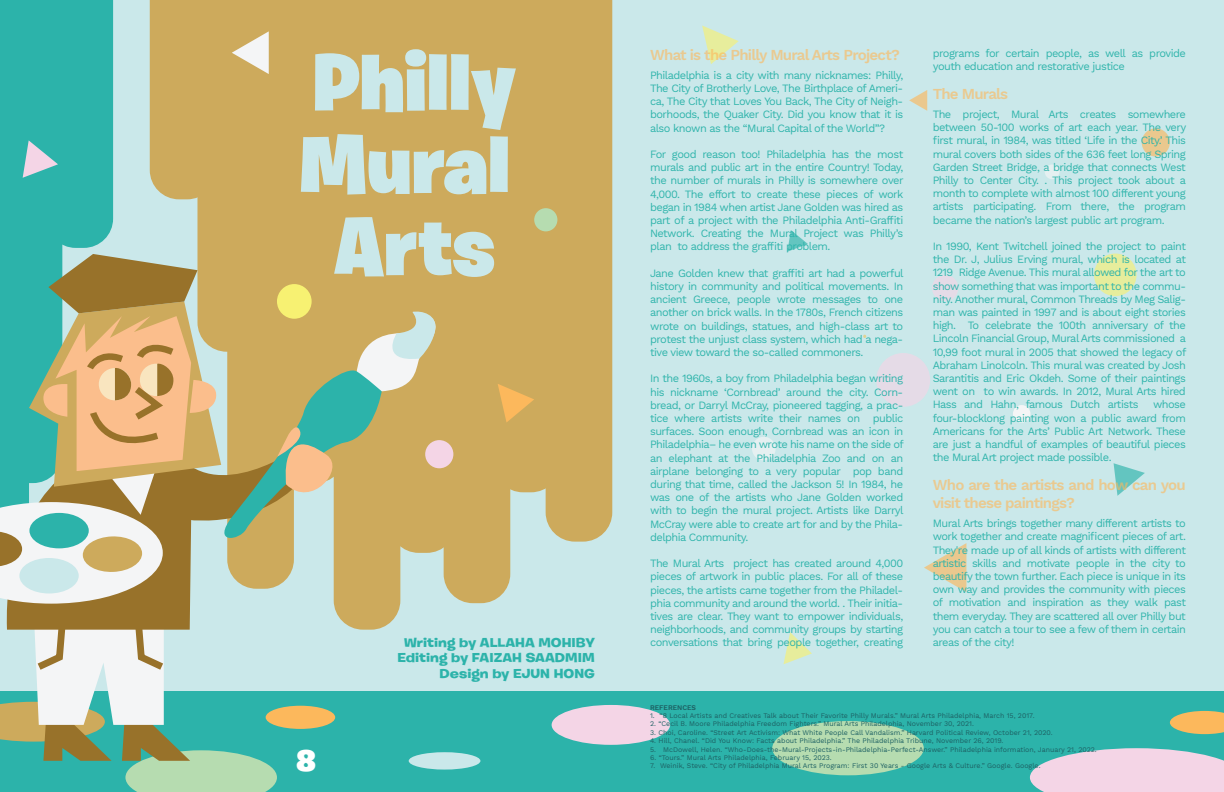
<style>
.page{position:relative;width:1224px;height:792px;background:#fff}
.page>*{position:absolute;margin:0;border:0;box-sizing:border-box;transform-origin:0 0}
.t1{font:900 82.5px/82.1px "Burbank Big";color:#cae8ea;text-align:center}
.t2{font:900 30px "Burbank Big";color:#fff}
.t3{font:600 15px/18px "Work Sans";letter-spacing:-.05em;color:rgb(252 184 92/.65)}
.t4{font:700 12.9px/15.5px "Burbank Big Wide";color:#2cb3aa;text-align:right}
.t5{font:11px/13.2px "Work Sans";letter-spacing:-.05em;color:#2cb3aa;text-align:justify}
.t6{font:7px "Work Sans";color:#1d6063}
.t7{font:600 7px "Work Sans";color:#1d6063}
</style>
<div class="page">
<div style="left:612px;top:0;width:612px;height:791px;background:#cae8ea"></div>
<div style="left:0;top:0;width:612px;height:791px;background:#cae8ea"></div>
<div style="left:0;top:691px;width:1224px;height:101px;background:#2cb3aa"></div>
<div style="left:457px;top:0;width:53px;height:603px;background:#cdaa5c"></div>
<div style="left:552px;top:705px;width:118px;height:40px;background:#f4d5e6;border-radius:50%"></div>
<div style="left:409px;top:752px;width:71px;height:18px;background:#cae8ea;border-radius:50%"></div>
<div style="left:494px;top:0;width:118px;height:542px;background:#cdaa5c"></div>
<div style="left:534px;top:208px;width:23px;height:23px;background:#b6dcb0;border-radius:50%"></div>
<svg style="left:0;top:0;width:457px;height:792px"></svg>
<svg style="left:702px;top:25px;width:37px;height:39px"></svg>
<svg style="left:787px;top:230px;width:21px;height:22px"></svg>
<div style="left:932px;top:275px;width:26px;height:26px;background:#e5dbe7;border-radius:50%"></div>
<div style="left:1045px;top:165px;width:14px;height:14px;background:#e5f0f1;border-radius:50%"></div>
<div style="left:1142px;top:128px;width:28px;height:29px;background:#eac88e;border-radius:50%"></div>
<svg style="left:909px;top:90px;width:18px;height:21px"></svg>
<div style="left:1013px;top:405px;width:18px;height:18px;background:#f4f5f6;border-radius:50%"></div>
<div style="left:752px;top:437px;width:24px;height:23px;background:#e5f0f1;border-radius:50%"></div>
<svg style="left:1114px;top:463px;width:31px;height:33px"></svg>
<svg style="left:783px;top:632px;width:29px;height:32px"></svg>
<div style="left:876px;top:353px;width:54px;height:54px;background:#e5dbe7;border-radius:50%"></div>
<svg style="left:924px;top:543px;width:42px;height:49px"></svg>
<div style="left:1094px;top:254px;width:43px;height:42px;background:#e7ed9c;border-radius:50%"></div>
<svg style="left:1030px;top:748px;width:194px;height:44px;background:#d9d0de"></svg>
<svg style="left:1170px;top:711px;width:54px;height:23px"></svg>
<div style="left:772px;top:721px;width:152px;height:54px;background:#b6dcb0;border-radius:50%"></div>
<p class="t1" style="left:300px;top:41px;width:218px">Philly<br>Mural<br>Arts</p>
<h3 class="t3" style="left:650px;top:46px;width:251px">What is the Philly Mural Arts Project?</h3>
<p class="t5" style="left:650px;top:69px;width:255px">Philadelphia is a city with many nicknames: Philly, The City of Brotherly Love, The Birthplace of Ameri&shy;ca, The City that Loves You Back, The City of Neigh&shy;borhoods, the Quaker City. Did you know that it is also known as the “Mural Capital of the World”?</p>
<p class="t5" style="left:650px;top:148px;width:255px">For good reason too! Philadelphia has the most murals and public art in the entire Country! Today, the number of murals in Philly is somewhere over 4,000. The effort to create these pieces of work began in 1984 when artist Jane Golden was hired as part of a project with the Philadelphia Anti-Graffiti Network. Creating the Mural Project was Philly’s plan to address the graffiti problem.</p>
<p class="t5" style="left:650px;top:267px;width:255px">Jane Golden knew that graffiti art had a powerful history in community and political movements. In ancient Greece, people wrote messages to one another on brick walls. In the 1780s, French citizens wrote on buildings, statues, and high-class art to protest the unjust class system, which had a nega&shy;tive view toward the so-called commoners.</p>
<p class="t5" style="left:650px;top:373px;width:255px">In the 1960s, a boy from Philadelphia began writing his nickname ‘Cornbread’ around the city. Corn&shy;bread, or Darryl McCray, pioneered tagging, a prac&shy;tice where artists write their names on public surfaces. Soon enough, Cornbread was an icon in Philadelphia– he even wrote his name on the side of an elephant at the Philadelphia Zoo and on an airplane belonging to a very popular pop band during that time, called the Jackson 5! In 1984, he was one of the artists who Jane Golden worked with to begin the mural project. Artists like Darryl McCray were able to create art for and by the Phila&shy;delphia Community.</p>
<p class="t5" style="left:650px;top:557px;width:255px">The Mural Arts project has created around 4,000 pieces of artwork in public places. For all of these pieces, the artists came together from the Philadel&shy;phia community and around the world. . Their initia&shy;tives are clear. They want to empower individuals, neighborhoods, and community groups by starting</p>
<p class="t4" style="left:404px;top:635px;width:192px">Writing by ALLAHA MOHIBY</p>
<p class="t5" style="left:650px;top:637px;width:255px">conversations that bring people together, creating</p>
<p class="t4" style="left:397px;top:650px;width:199px">Editing by FAIZAH SAADMIM<br>Design by EJUN HONG</p>
<p class="t5" style="left:933px;top:47px;width:255px">programs for certain people, as well as provide youth education and restorative justice</p>
<h3 class="t3" style="left:933px;top:85px;width:77px">The Murals</h3>
<p class="t5" style="left:933px;top:108px;width:255px">The project, Mural Arts creates somewhere between 50-100 works of art each year. The very first mural, in 1984, was titled ‘Life in the City.’ This mural covers both sides of the 636 feet long Spring Garden Street Bridge, a bridge that connects West Philly to Center City. . This project took about a month to complete with almost 100 different young artists participating. From there, the program became the nation’s largest public art program.</p>
<p class="t5" style="left:933px;top:240px;width:255px">In 1990, Kent Twitchell joined the project to paint the Dr. J, Julius Erving mural, which is located at 1219 Ridge Avenue. This mural allowed for the art to show something that was important to the commu&shy;nity. Another mural, Common Threads by Meg Salig&shy;man was painted in 1997 and is about eight stories high. To celebrate the 100th anniversary of the Lincoln Financial Group, Mural Arts commissioned a 10,99 foot mural in 2005 that showed the legacy of Abraham Linolcoln. This mural was created by Josh Sarantitis and Eric Okdeh. Some of their paintings went on to win awards. In 2012, Mural Arts hired Hass and Hahn, famous Dutch artists</p>
<p class="t5" style="left:933px;top:399px;width:255px;text-indent:220px">whose four-blocklong painting won a public award from Americans for the Arts’ Public Art Network. These are just a handful of examples of beautiful pieces the Mural Art project made possible.</p>
<h3 class="t3" style="left:933px;top:477px;width:255px">Who are the artists and how can you visit these paintings?</h3>
<p class="t5" style="left:933px;top:517px;width:255px">Mural Arts brings together many different artists to work together and create magnificent pieces of art.<br>They're made up of all kinds of artists with different artistic skills and motivate people in the city to beautify the town further. Each piece is unique in its own way and provides the community with pieces of motivation and inspiration as they walk past them everyday. They are scattered all over Philly but you can catch a tour to see a few of them in certain areas of the city!</p>
<p class="t2" style="left:297px;top:741px;width:20px">8</p>
<p class="t7" style="left:650px;top:703px;width:47px">REFERENCES</p>
<p class="t6" style="left:650px;top:711px;width:386px">1. “8 Local Artists and Creatives Talk about Their Favorite Philly Murals.” Mural Arts Philadelphia, March 15, 2017.</p>
<p class="t6" style="left:650px;top:720px;width:325px">2. “Cecil B. Moore Philadelphia Freedom Fighters.” Mural Arts Philadelphia, November 30, 2021.</p>
<p class="t6" style="left:650px;top:728px;width:404px">3. Choi, Caroline. “Street Art Activism: What White People Call Vandalism.” Harvard Political Review, October 21, 2020.</p>
<p class="t6" style="left:650px;top:737px;width:355px">4. Hill, Chanel. “Did You Know: Facts about Philadelphia.” The Philadelphia Tribune, November 26, 2019.</p>
<p class="t6" style="left:650px;top:745px;width:448px">5. McDowell, Helen. “Who-Does-the-Mural-Projects-in-Philadelphia-Perfect-Answer.” Philadelphia information, January 21, 2022.</p>
<p class="t6" style="left:650px;top:753px;width:183px">6. “Tours.” Mural Arts Philadelphia, February 15, 2023.</p>
<p class="t6" style="left:650px;top:762px;width:392px">7. Weinik, Steve. “City of Philadelphia Mural Arts Program: First 30 Years - Google Arts &amp; Culture.” Google. Google.</p>
</div>
